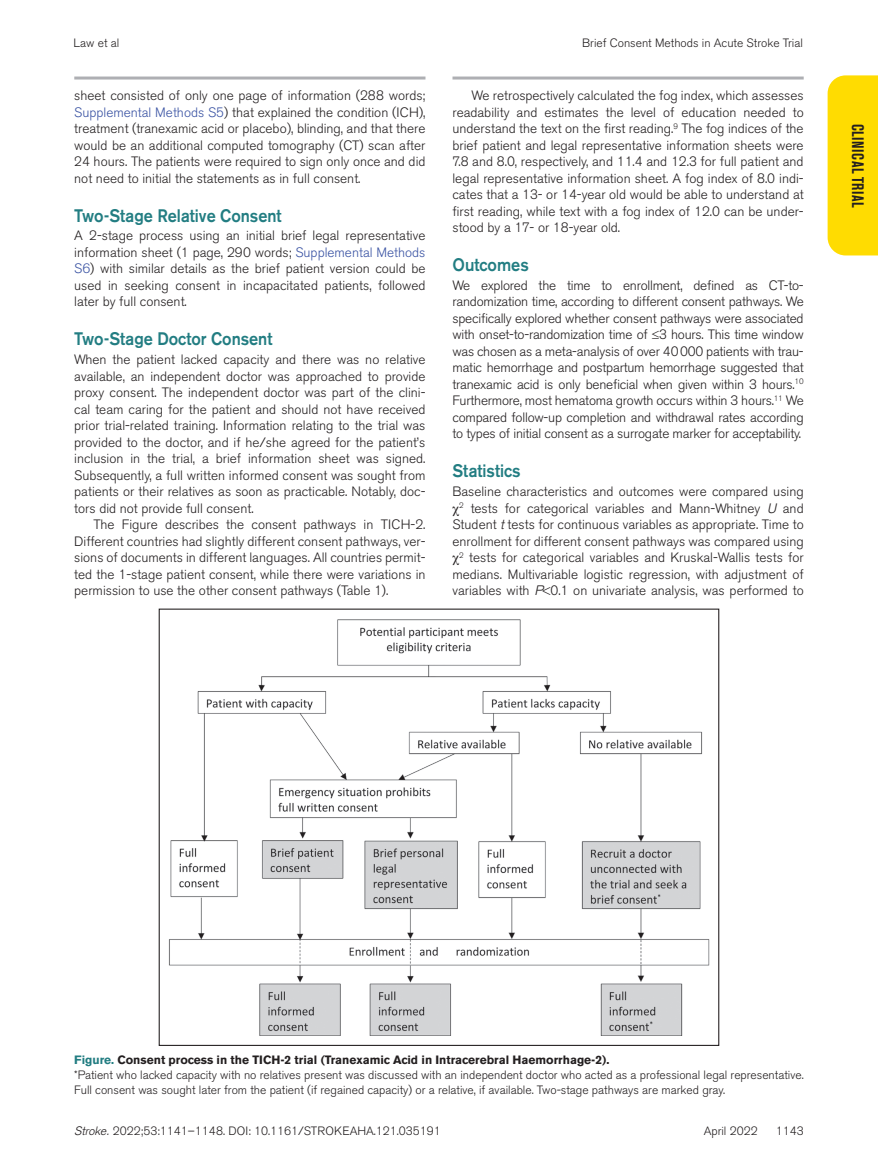
<style>
.page{position:relative;width:878px;height:1175px;background:#fff}
.page>*{position:absolute;margin:0;border:0;box-sizing:border-box;transform-origin:0 0}
.t1{font:500 18px "Akzidenz Grotesk BE";color:#227d82;scale:.9 1}
.t2{font:700 condensed 16.5px "Akzidenz Grotesk BE";color:#231f20;scale:.9 1}
.t3{font:300 13.5px/16.5px "Akzidenz Grotesk BE";color:#231f20;text-align:justify}
.t4{font:300 12px/15px "Akzidenz Grotesk BE";color:#231f20}
.s1{color:#3a53a3}
.s2{font-family:"Gandhari Unicode";font-weight:400}
.s3{font-family:"Akzidenz Grotesk";font-style:italic}
.s4{font-size:11.25px}
.s5{font-weight:700;color:#227d82}
.s6{font-weight:700}
</style>
<div class="page">
<div style="left:827px;top:75px;width:51px;height:180px;background:#ffdc01"></div>
<svg style="left:74px;top:76px;width:351px;height:4px"></svg>
<svg style="left:452px;top:76px;width:351px;height:4px"></svg>
<svg style="left:158px;top:608px;width:561px;height:438px"></svg>
<p class="t4" style="left:74px;top:36px;width:47px">Law et al</p>
<p class="t4" style="left:582px;top:36px;width:222px">Brief Consent Methods in Acute Stroke Trial</p>
<p class="t3" style="left:74px;top:87px;width:353px">sheet consisted of only one page of information (288 words; <span class="s1">Supplemental Methods S5</span>) that explained the condition (ICH), treatment (tranexamic acid or placebo), blinding, and that there would be an additional computed tomography (CT) scan after 24 hours. The patients were required to sign only once and did not need to initial the statements as in full consent.</p>
<h1 class="t1" style="left:74px;top:204px;width:232px">Two-Stage Relative Consent</h1>
<p class="t3" style="left:74px;top:228px;width:353px">A 2-stage process using an initial brief legal representative information sheet (1 page, 290 words; <span class="s1">Supplemental Methods S6</span>) with similar details as the brief patient version could be used in seeking consent in incapacitated patients, followed later by full consent.</p>
<h1 class="t1" style="left:74px;top:328px;width:222px">Two-Stage Doctor Consent</h1>
<p class="t3" style="left:74px;top:351px;width:353px">When the patient lacked capacity and there was no relative available, an independent doctor was approached to provide proxy consent. The independent doctor was part of the clini&shy;cal team caring for the patient and should not have received prior trial-related training. Information relating to the trial was provided to the doctor, and if he/she agreed for the patient’s inclusion in the trial, a brief information sheet was signed.<br>Subsequently, a full written informed consent was sought from patients or their relatives as soon as practicable. Notably, doc&shy;tors did not provide full consent.</p>
<p class="t3" style="left:74px;top:516px;width:353px;text-indent:19px">The Figure describes the consent pathways in TICH-2.<br>Different countries had slightly different consent pathways, ver&shy;sions of documents in different languages. All countries permit&shy;ted the 1-stage patient consent, while there were variations in permission to use the other consent pathways (Table 1).</p>
<p class="t3" style="left:452px;top:87px;width:353px;text-indent:19px">We retrospectively calculated the fog index, which assesses readability and estimates the level of education needed to understand the text on the first reading.<sup>9</sup> The fog indices of the brief patient and legal representative information sheets were 7.8 and 8.0, respectively, and 11.4 and 12.3 for full patient and legal representative information sheet. A fog index of 8.0 indi&shy;cates that a 13- or 14-year old would be able to understand at first reading, while text with a fog index of 12.0 can be under&shy;stood by a 17- or 18-year old.</p>
<h1 class="t1" style="left:452px;top:254px;width:86px">Outcomes</h1>
<p class="t3" style="left:452px;top:277px;width:353px">We explored the time to enrollment, defined as CT-to&shy;randomization time, according to different consent pathways. We specifically explored whether consent pathways were associated with onset-to-randomization time of ≤3 hours. This time window was chosen as a meta-analysis of over 40000 patients with trau&shy;matic hemorrhage and postpartum hemorrhage suggested that tranexamic acid is only beneficial when given within 3 hours.<sup>10<br></sup>Furthermore, most hematoma growth occurs within 3 hours.<sup>11</sup> We compared follow-up completion and withdrawal rates according to types of initial consent as a surrogate marker for acceptability.</p>
<h1 class="t1" style="left:452px;top:460px;width:77px">Statistics</h1>
<p class="t3" style="left:452px;top:483px;width:353px">Baseline characteristics and outcomes were compared using <span class="s2">χ</span><sup>2</sup> tests for categorical variables and Mann-Whitney <span class="s3">U</span> and Student <span class="s3">t</span> tests for continuous variables as appropriate. Time to enrollment for different consent pathways was compared using <span class="s2">χ</span><sup>2</sup> tests for categorical variables and Kruskal-Wallis tests for medians. Multivariable logistic regression, with adjustment of variables with <span class="s3">P</span><span class="s4">&lt;</span>0.1 on univariate analysis, was performed to</p>
<p class="t2" style="left:867px;top:123px;width:94px;rotate:90deg">Clinical Trial</p>
<p class="t4" style="left:74px;top:1052px;width:730px"><span class="s5">Figure.</span> <span class="s6">Consent process in the TICH-2 trial (Tranexamic Acid in Intracerebral Haemorrhage-2).<br></span>*Patient who lacked capacity with no relatives present was discussed with an independent doctor who acted as a professional legal representative.<br>Full consent was sought later from the patient (if regained capacity) or a relative, if available. Two-stage pathways are marked gray.</p>
<p class="t4" style="left:74px;top:1123px;width:368px"><span class="s3">Stroke.</span> 2022;53:1141–1148. DOI: 10.1161/STROKEAHA.121.035191</p>
<p class="t4" style="left:703px;top:1123px;width:55px">April 2022</p>
<p class="t4" style="left:775px;top:1123px;width:29px">1143</p>
</div>
